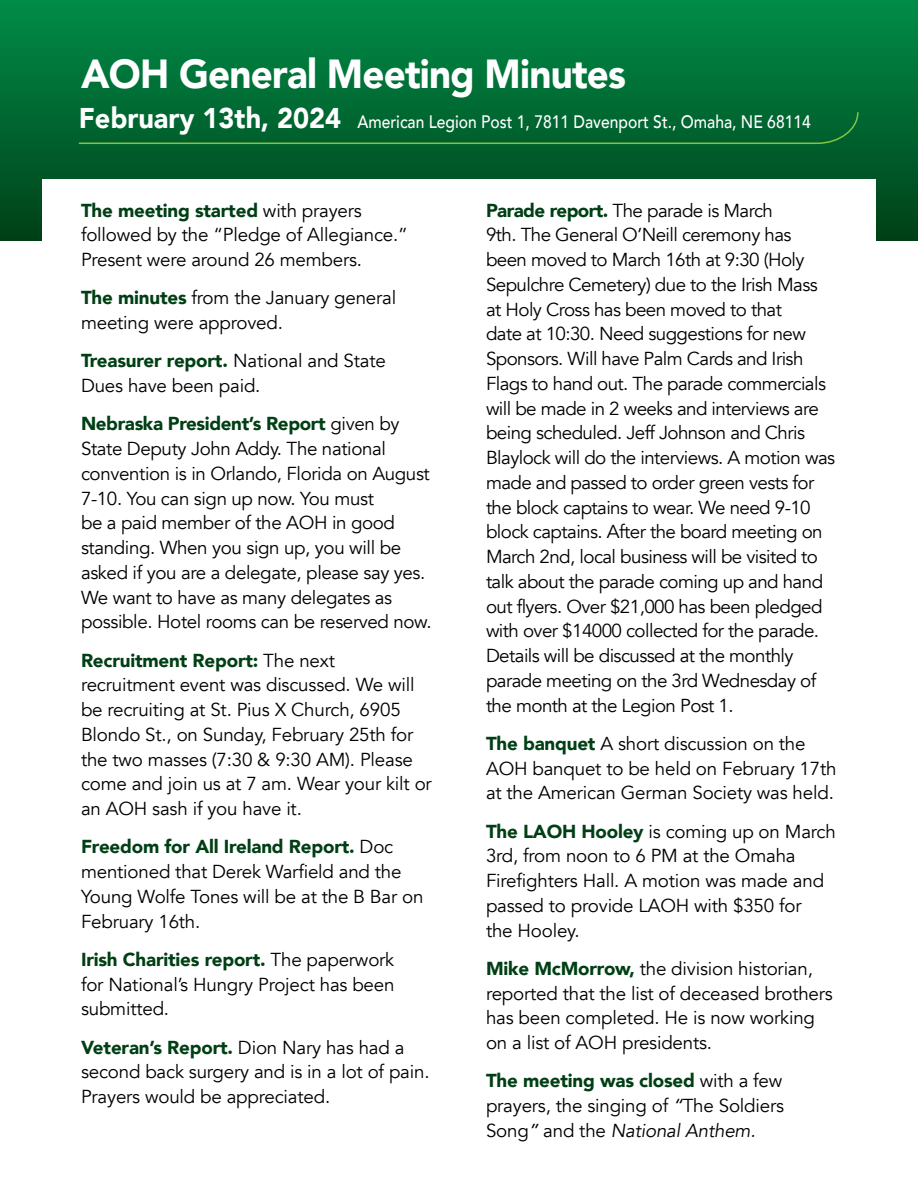
<style>
.page{position:relative;width:918px;height:1188px;background:#fff}
.page>*{position:absolute;margin:0;border:0;box-sizing:border-box;transform-origin:0 0}
.t1{font:900 40.5px "Avenir";letter-spacing:-.02em;color:#fff;scale:.95 1}
.t2{font:18.75px/24.8px "Avenir";letter-spacing:-.02em;color:#000}
.t3{font:500 18px "Avenir";color:#fff;scale:.87 1}
.s1{font-weight:900;font-size:28.5px}
.s2{font-weight:900;color:#003f15}
.s3{font-style:italic}
</style>
<div class="page">
<div style="left:0;top:0;width:918px;height:241px;background:linear-gradient(to bottom,#008d48,#004018)"></div>
<div style="left:42px;top:179px;width:834px;height:72px;background:#fff"></div>
<div style="left:77px;top:111px;width:782px;height:34px;background:#006530"></div>
<h1 class="t1" style="left:81px;top:39px;width:575px">AOH General Meeting Minutes</h1>
<p class="t3" style="left:79px;top:106px;width:843px"><span class="s1">February 13th, 2024</span> American Legion Post 1, 7811 Davenport St., Omaha, NE 68114</p>
<p class="t2" style="left:81px;top:198px;width:328px"><span class="s2">The meeting started</span> with prayers followed by the “Pledge of Allegiance.”<br>Present were around 26 members.</p>
<p class="t2" style="left:81px;top:286px;width:317px"><span class="s2">The minutes</span> from the January general meeting were approved.</p>
<p class="t2" style="left:81px;top:349px;width:306px"><span class="s2">Treasurer report.</span> National and State<br>Dues have been paid.</p>
<p class="t2" style="left:81px;top:412px;width:352px"><span class="s2">Nebraska President’s Report</span> given by State Deputy John Addy. The national convention is in Orlando, Florida on August 7-10. You can sign up now. You must<br>be a paid member of the AOH in good standing. When you sign up, you will be asked if you are a delegate, please say yes.<br>We want to have as many delegates as possible. Hotel rooms can be reserved now.</p>
<p class="t2" style="left:81px;top:648px;width:352px"><span class="s2">Recruitment Report:</span> The next recruitment event was discussed. We will be recruiting at St. Pius X Church, 6905<br>Blondo St., on Sunday, February 25th for the two masses (7:30 &amp; 9:30 AM). Please come and join us at 7 am. Wear your kilt or an AOH sash if you have it.</p>
<p class="t2" style="left:81px;top:835px;width:344px"><span class="s2">Freedom for All Ireland Report.</span> Doc mentioned that Derek Warfield and the<br>Young Wolfe Tones will be at the B Bar on<br>February 16th.</p>
<p class="t2" style="left:81px;top:948px;width:315px;text-align:justify"><span class="s2">Irish Charities report.</span> The paperwork for National’s Hungry Project has been submitted.</p>
<p class="t2" style="left:81px;top:1035px;width:350px"><span class="s2">Veteran’s Report.</span> Dion Nary has had a second back surgery and is in a lot of pain.<br>Prayers would be appreciated.</p>
<p class="t2" style="left:486px;top:198px;width:351px"><span class="s2">Parade report.</span> The parade is March<br>9th. The General O’Neill ceremony has been moved to March 16th at 9:30 (Holy Sepulchre Cemetery) due to the Irish Mass at Holy Cross has been moved to that<br>date at 10:30. Need suggestions for new Sponsors. Will have Palm Cards and Irish Flags to hand out. The parade commercials will be made in 2 weeks and interviews are being scheduled. Jeff Johnson and Chris Blaylock will do the interviews. A motion was made and passed to order green vests for the block captains to wear. We need 9-10 block captains. After the board meeting on March 2nd, local business will be visited to talk about the parade coming up and hand out flyers. Over $21,000 has been pledged with over $14000 collected for the parade.<br>Details will be discussed at the monthly parade meeting on the 3rd Wednesday of the month at the Legion Post 1.</p>
<p class="t2" style="left:486px;top:732px;width:352px"><span class="s2">The banquet</span> A short discussion on the<br>AOH banquet to be held on February 17th at the American German Society was held.</p>
<p class="t2" style="left:486px;top:819px;width:351px"><span class="s2">The LAOH Hooley</span> is coming up on March<br>3rd, from noon to 6 PM at the Omaha<br>Firefighters Hall. A motion was made and passed to provide LAOH with $350 for<br>the Hooley.</p>
<p class="t2" style="left:486px;top:957px;width:348px"><span class="s2">Mike McMorrow,</span> the division historian, reported that the list of deceased brothers has been completed. He is now working on a list of AOH presidents.</p>
<p class="t2" style="left:486px;top:1069px;width:300px;text-align:justify"><span class="s2">The meeting was closed</span> with a few prayers, the singing of <span class="s3">“</span>The Soldiers Song<span class="s3">”</span> and the <span class="s3">National Anthem.</span></p>
</div>
